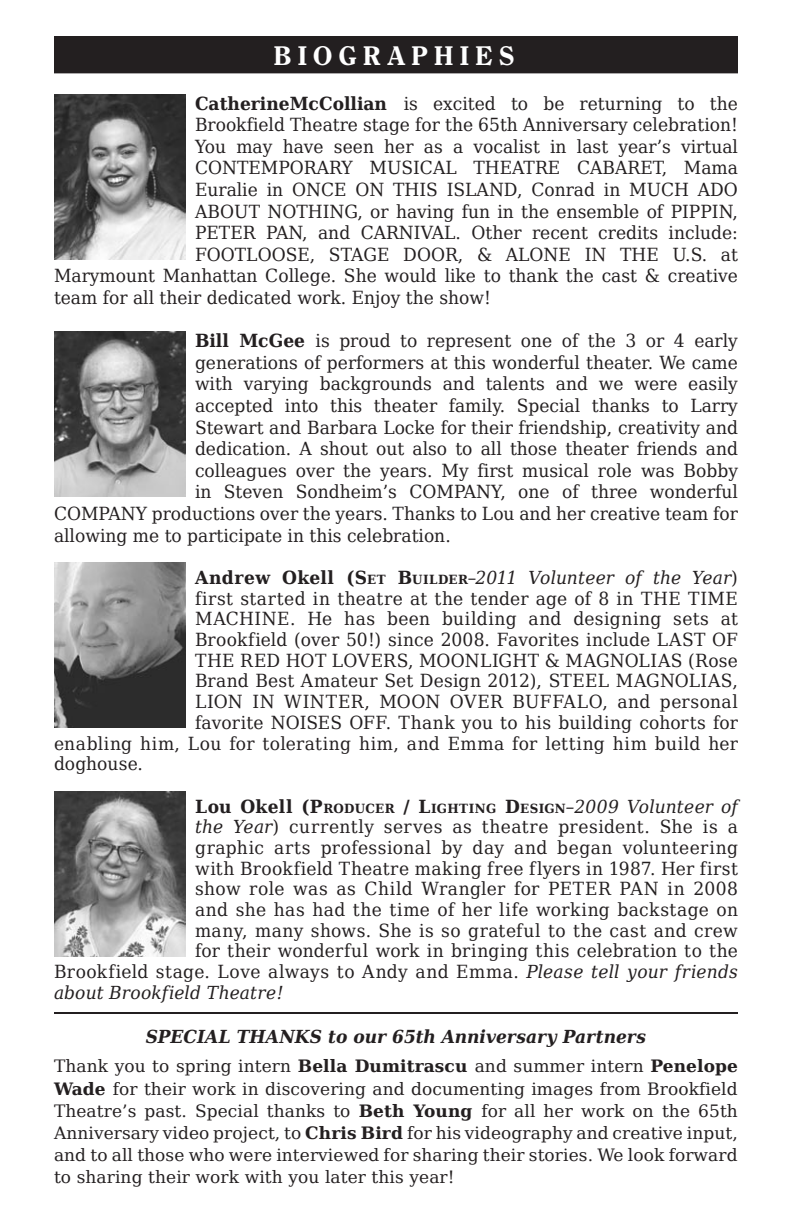
<style>
.page{position:relative;width:792px;height:1224px;background:#fff}
.page>*{position:absolute;margin:0;border:0;box-sizing:border-box;transform-origin:0 0}
.t1{font:28px "Clearface Heavy DTC";letter-spacing:.205em;color:#fff}
.t2{font:18px "DejaVu Serif";color:#231f20;scale:.95 1}
.t3{font:18px "DejaVu Serif";letter-spacing:.025em;color:#231f20;scale:.95 1}
.t4{font:18px "DejaVu Serif";letter-spacing:.02em;color:#231f20;scale:.95 1}
.t5{font:italic 18px "DejaVu Serif";letter-spacing:.005em;color:#231f20;scale:.95 1}
.t6{font:18px "DejaVu Serif";letter-spacing:.03em;color:#231f20;scale:.95 1}
.t7{font:italic 700 18px "DejaVu Serif";color:#231f20;scale:.95 1}
.t8{font:17px/22px "DejaVu Serif";letter-spacing:.005em;color:#231f20;text-align:justify}
.t9{font:700 12.6px "DejaVu Serif";letter-spacing:.02em;color:#231f20;scale:.95 1}
.s1{font-weight:700}
.s2{font-weight:700;font-style:normal}
.s3{font-weight:700;font-style:normal;font-size:12.6px}
.s4{font-style:normal}
.s5{font-size:18px}
.s6{font-weight:400;font-style:italic;font-size:18px}
.s7{font-style:italic}
</style>
<div class="page">
<div style="left:58px;top:40px;width:676px;height:29px;background:#231f20"></div>
<div style="left:54px;top:36px;width:684px;height:37px;border:8px solid #231f20"></div>
<img style="left:54px;top:94px;width:132px;height:165px">
<img style="left:54px;top:563px;width:132px;height:165px">
<img style="left:54px;top:332px;width:132px;height:165px">
<img style="left:54px;top:791px;width:132px;height:165px">
<hr style="left:54px;top:1012px;width:684px;height:2px;background:#231f20">
<h1 class="t1" style="left:273px;top:39px;width:243px">BIOGRAPHIES</h1>
<p class="t2" style="left:195px;top:90px;width:573px"><span class="s1">CatherineMcCollian</span> is excited to be returning to the</p>
<p class="t2" style="left:195px;top:111px;width:573px">Brookfield Theatre stage for the 65th Anniversary celebration!</p>
<p class="t2" style="left:195px;top:133px;width:573px">You may have seen her as a vocalist in last year’s virtual</p>
<p class="t2" style="left:195px;top:155px;width:573px">CONTEMPORARY MUSICAL THEATRE CABARET, Mama</p>
<p class="t2" style="left:195px;top:176px;width:573px">Euralie in ONCE ON THIS ISLAND, Conrad in MUCH ADO</p>
<p class="t2" style="left:195px;top:198px;width:573px">ABOUT NOTHING, or having fun in the ensemble of PIPPIN,</p>
<p class="t2" style="left:195px;top:219px;width:573px">PETER PAN, and CARNIVAL. Other recent credits include:</p>
<p class="t2" style="left:195px;top:241px;width:573px">FOOTLOOSE, STAGE DOOR, &amp; ALONE IN THE U.S. at</p>
<p class="t2" style="left:54px;top:263px;width:722px">Marymount Manhattan College. She would like to thank the cast &amp; creative</p>
<p class="t2" style="left:54px;top:284px;width:461px">team for all their dedicated work. Enjoy the show!</p>
<p class="t2" style="left:195px;top:327px;width:573px"><span class="s1">Bill McGee</span> is proud to represent one of the 3 or 4 early</p>
<p class="t2" style="left:195px;top:349px;width:573px">generations of performers at this wonderful theater. We came</p>
<p class="t2" style="left:195px;top:371px;width:573px">with varying backgrounds and talents and we were easily</p>
<p class="t2" style="left:195px;top:392px;width:573px">accepted into this theater family. Special thanks to Larry</p>
<p class="t2" style="left:195px;top:414px;width:573px">Stewart and Barbara Locke for their friendship, creativity and</p>
<p class="t2" style="left:195px;top:435px;width:573px">dedication. A shout out also to all those theater friends and</p>
<p class="t2" style="left:195px;top:457px;width:573px">colleagues over the years. My first musical role was Bobby</p>
<p class="t2" style="left:195px;top:479px;width:573px">in Steven Sondheim’s COMPANY, one of three wonderful</p>
<p class="t2" style="left:54px;top:500px;width:721px">COMPANY productions over the years. Thanks to Lou and her creative team for</p>
<p class="t2" style="left:54px;top:522px;width:419px">allowing me to participate in this celebration.</p>
<p class="t5" style="left:195px;top:564px;width:573px"><span class="s2">Andrew Okell (S</span><span class="s3">ET</span> <span class="s2">B</span><span class="s3">UILDER</span><span class="s4">–</span>2011 Volunteer of the Year<span class="s4">)</span></p>
<p class="t3" style="left:195px;top:585px;width:573px">first started in theatre at the tender age of 8 in THE TIME</p>
<p class="t3" style="left:195px;top:605px;width:573px">MACHINE. He has been building and designing sets at</p>
<p class="t2" style="left:195px;top:626px;width:573px">Brookfield (over 50!) since 2008. Favorites include LAST OF</p>
<p class="t2" style="left:195px;top:647px;width:573px">THE RED HOT LOVERS, MOONLIGHT &amp; MAGNOLIAS (Rose</p>
<p class="t2" style="left:195px;top:668px;width:573px">Brand Best Amateur Set Design 2012), STEEL MAGNOLIAS,</p>
<p class="t3" style="left:195px;top:688px;width:573px">LION IN WINTER, MOON OVER BUFFALO, and personal</p>
<p class="t2" style="left:195px;top:709px;width:573px">favorite NOISES OFF. Thank you to his building cohorts for</p>
<p class="t3" style="left:54px;top:730px;width:722px">enabling him, Lou for tolerating him, and Emma for letting him build her</p>
<p class="t2" style="left:54px;top:750px;width:95px">doghouse.</p>
<p class="t9" style="left:195px;top:798px;width:573px"><span class="s5">Lou Okell (P</span>RODUCER <span class="s5">/ L</span>IGHTING <span class="s5">D</span>ESIGN<span class="s6">–2009 Volunteer of</span></p>
<p class="t3" style="left:195px;top:813px;width:573px"><span class="s7">the Year</span>) currently serves as theatre president. She is a</p>
<p class="t6" style="left:195px;top:834px;width:573px">graphic arts professional by day and began volunteering</p>
<p class="t4" style="left:195px;top:855px;width:573px">with Brookfield Theatre making free flyers in 1987. Her first</p>
<p class="t4" style="left:195px;top:875px;width:573px">show role was as Child Wrangler for PETER PAN in 2008</p>
<p class="t4" style="left:195px;top:896px;width:573px">and she has had the time of her life working backstage on</p>
<p class="t3" style="left:195px;top:917px;width:573px">many, many shows. She is so grateful to the cast and crew</p>
<p class="t2" style="left:195px;top:938px;width:573px">for their wonderful work in bringing this celebration to the</p>
<p class="t3" style="left:54px;top:958px;width:721px">Brookfield stage. Love always to Andy and Emma. <span class="s7">Please tell your friends</span></p>
<p class="t5" style="left:54px;top:979px;width:243px">about Brookfield Theatre!</p>
<p class="t7" style="left:146px;top:1022px;width:528px">SPECIAL THANKS to our 65th Anniversary Partners</p>
<p class="t8" style="left:54px;top:1055px;width:685px">Thank you to spring intern <span class="s1">Bella Dumitrascu</span> and summer intern <span class="s1">Penelope Wade</span> for their work in discovering and documenting images from Brookfield Theatre’s past. Special thanks to <span class="s1">Beth Young</span> for all her work on the 65th Anniversary video project, to <span class="s1">Chris Bird</span> for his videography and creative input, and to all those who were interviewed for sharing their stories. We look forward to sharing their work with you later this year!</p>
</div>
